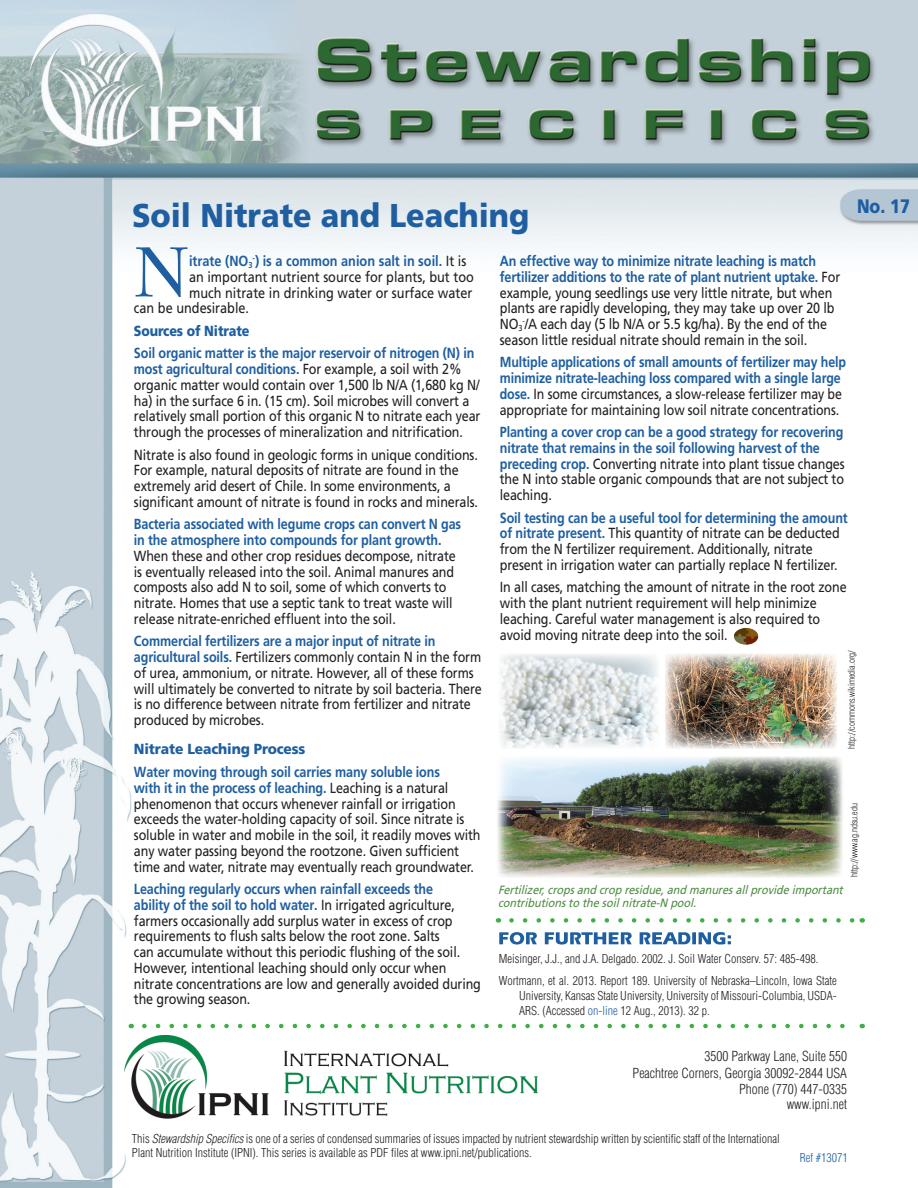
<style>
.page{position:relative;width:918px;height:1188px;background:#fff}
.page>*{position:absolute;margin:0;border:0;box-sizing:border-box;transform-origin:0 0}
.t1{font:61.8px "Walbaum Sta DCD";color:#1f5fa1}
.t2{font:900 33px "Frutiger";color:#1f5fa1;scale:.92 1}
.t3{font:900 19.5px "Frutiger";color:#1f5fa1;scale:.83 1}
.t4{font:14.7px/15.8px "Frutiger";letter-spacing:-.01em;color:#231f20;scale:.86 1}
.t5{font:700 14.7px/15.8px "Frutiger";letter-spacing:-.01em;color:#1f5fa1;scale:.86 1}
.t6{font:700 14.7px/15.8px "Frutiger";letter-spacing:-.01em;color:#1f5fa1;scale:.85 1}
.t7{font:14.7px "Frutiger";letter-spacing:-.01em;color:#231f20;scale:.87 1}
.t8{font:700 14.7px "Frutiger";letter-spacing:-.01em;color:#1f5fa1;scale:.87 1}
.t9{font:900 14.7px "Frutiger";letter-spacing:-.01em;color:#1f5fa1;scale:.94 1}
.t10{font:900 14.7px "Frutiger";letter-spacing:-.01em;color:#1f5fa1;scale:.86 1}
.t11{font:300 condensed 13.5px/16.5px "Helvetica";color:#231f20;text-align:right}
.t12{font:300 condensed 12px/13.5px "Helvetica";color:#231f20}
.t13{font:italic 12px/13.5px "Frutiger";color:#4c8c40;scale:.9 1}
.t14{font:300 condensed 12px "Helvetica";color:#1f5fa1}
.t15{font:300 condensed 9px "Helvetica";color:#231f20}
.s1{font-weight:400;color:#231f20}
.s2{font-weight:700;color:#1f5fa1}
.s3{color:#1f5fa1}
.s4{font-style:italic}
</style>
<div class="page">
<img style="left:0;top:0;width:918px;height:1188px">
<svg style="left:144px;top:1024px;width:711px;height:4px"></svg>
<svg style="left:511px;top:918px;width:344px;height:5px"></svg>
<svg style="left:499px;top:932px;width:232px;height:13px"></svg>
<img style="left:124px;top:1036px;width:414px;height:82px">
<img style="left:713px;top:613px;width:64px;height:35px">
<img style="left:497px;top:757px;width:346px;height:121px">
<img style="left:499px;top:654px;width:160px;height:95px">
<img style="left:665px;top:654px;width:172px;height:95px">
<h2 class="t2" style="left:132px;top:195px;width:434px">Soil Nitrate and Leaching</h2>
<h3 class="t3" style="left:857px;top:194px;width:65px">No. 17</h3>
<h1 class="t1" style="left:134px;top:231px;width:57px">N</h1>
<p class="t8" style="left:189px;top:252px;width:320px">itrate (NO<sub>3</sub><sup>-</sup>) is a common anion salt in soil. <span class="s1">It is</span></p>
<p class="t7" style="left:189px;top:268px;width:329px">an important nutrient source for plants, but too</p>
<p class="t7" style="left:189px;top:284px;width:327px">much nitrate in drinking water or surface water</p>
<p class="t7" style="left:134px;top:300px;width:134px">can be undesirable.</p>
<p class="t10" style="left:134px;top:322px;width:136px">Sources of Nitrate</p>
<p class="t4" style="left:134px;top:345px;width:404px"><span class="s2">Soil organic matter is the major reservoir of nitrogen (N) in most agricultural conditions.</span> For example, a soil with 2% organic matter would contain over 1,500 lb N/A (1,680 kg N/ ha) in the surface 6 in. (15 cm). Soil microbes will convert a relatively small portion of this organic N to nitrate each year through the processes of mineralization and nitrification.</p>
<p class="t4" style="left:134px;top:446px;width:402px">Nitrate is also found in geologic forms in unique conditions.<br>For example, natural deposits of nitrate are found in the extremely arid desert of Chile. In some environments, a significant amount of nitrate is found in rocks and minerals.</p>
<p class="t5" style="left:134px;top:516px;width:382px">Bacteria associated with legume crops can convert N gas in the atmosphere into compounds for plant growth.</p>
<p class="t4" style="left:134px;top:548px;width:376px">When these and other crop residues decompose, nitrate is eventually released into the soil. Animal manures and composts also add N to soil, some of which converts to nitrate. Homes that use a septic tank to treat waste will release nitrate-enriched effluent into the soil.</p>
<p class="t4" style="left:134px;top:633px;width:406px"><span class="s2">Commercial fertilizers are a major input of nitrate in agricultural soils.</span> Fertilizers commonly contain N in the form of urea, ammonium, or nitrate. However, all of these forms will ultimately be converted to nitrate by soil bacteria. There is no difference between nitrate from fertilizer and nitrate produced by microbes.</p>
<p class="t9" style="left:134px;top:740px;width:184px">Nitrate Leaching Process</p>
<p class="t4" style="left:134px;top:764px;width:405px"><span class="s2">Water moving through soil carries many soluble ions<br>with it in the process of leaching.</span> Leaching is a natural phenomenon that occurs whenever rainfall or irrigation exceeds the water-holding capacity of soil. Since nitrate is soluble in water and mobile in the soil, it readily moves with any water passing beyond the rootzone. Given sufficient time and water, nitrate may eventually reach groundwater.</p>
<p class="t4" style="left:134px;top:881px;width:405px"><span class="s2">Leaching regularly occurs when rainfall exceeds the<br>ability of the soil to hold water.</span> In irrigated agriculture, farmers occasionally add surplus water in excess of crop requirements to flush salts below the root zone. Salts<br>can accumulate without this periodic flushing of the soil.<br>However, intentional leaching should only occur when nitrate concentrations are low and generally avoided during the growing season.</p>
<p class="t4" style="left:500px;top:253px;width:397px"><span class="s2">An effective way to minimize nitrate leaching is match fertilizer additions to the rate of plant nutrient uptake.</span> For example, young seedlings use very little nitrate, but when plants are rapidly developing, they may take up over 20 lb NO<sub>3</sub><sup>-</sup>/A each day (5 lb N/A or 5.5 kg/ha). By the end of the season little residual nitrate should remain in the soil.</p>
<p class="t6" style="left:500px;top:354px;width:409px">Multiple applications of small amounts of fertilizer may help minimize nitrate-leaching loss compared with a single large dose. <span class="s1">In some circumstances, a slow-release fertilizer may be appropriate for maintaining low soil nitrate concentrations.</span></p>
<p class="t5" style="left:500px;top:424px;width:402px">Planting a cover crop can be a good strategy for recovering nitrate that remains in the soil following harvest of the preceding crop. <span class="s1">Converting nitrate into plant tissue changes the N into stable organic compounds that are not subject to leaching.</span></p>
<p class="t4" style="left:500px;top:509px;width:406px"><span class="s2">Soil testing can be a useful tool for determining the amount of nitrate present.</span> This quantity of nitrate can be deducted from the N fertilizer requirement. Additionally, nitrate present in irrigation water can partially replace N fertilizer.</p>
<p class="t4" style="left:500px;top:579px;width:405px">In all cases, matching the amount of nitrate in the root zone with the plant nutrient requirement will help minimize leaching. Careful water management is also required to avoid moving nitrate deep into the soil.</p>
<p class="t15" style="left:846px;top:748px;width:100px;rotate:-90deg">http://commons.wikimedia.org/</p>
<p class="t15" style="left:849px;top:877px;width:76px;rotate:-90deg">http://www.ag.ndsu.edu</p>
<p class="t13" style="left:498px;top:883px;width:388px">Fertilizer,cropsand crop residue,and manuresallprovide important contributionsto the soilnitrate-N pool.</p>
<p class="t12" style="left:499px;top:948px;width:340px;line-height:21.8px">Meisinger, J.J., and J.A. Delgado. 2002. J. Soil Water Conserv. 57: 485-498.<br>Wortmann, et al. 2013. Report 189. University of Nebraska–Lincoln, Iowa State</p>
<p class="t12" style="left:519px;top:988px;width:319px;line-height:15px">University, Kansas State University, University of Missouri-Columbia, USDA-<br>ARS. (Accessed <span class="s3">on-line</span> 12 Aug., 2013). 32 p.</p>
<p class="t11" style="left:633px;top:1048px;width:216px">3500 Parkway Lane, Suite 550<br>Peachtree Corners, Georgia 30092-2844 USA<br>Phone (770) 447-0335</p>
<p class="t11" style="left:787px;top:1096px;width:62px">www.ipni.net</p>
<p class="t12" style="left:132px;top:1132px;width:650px">This <span class="s4">Stewardship Specifics</span> is one of a series of condensed summaries of issues impacted by nutrient stewardship written by scientific staff of the International<br>Plant Nutrition Institute (IPNI). This series is available as PDF files at www.ipni.net/publications.</p>
<p class="t14" style="left:800px;top:1151px;width:49px">Ref #13071</p>
</div>
